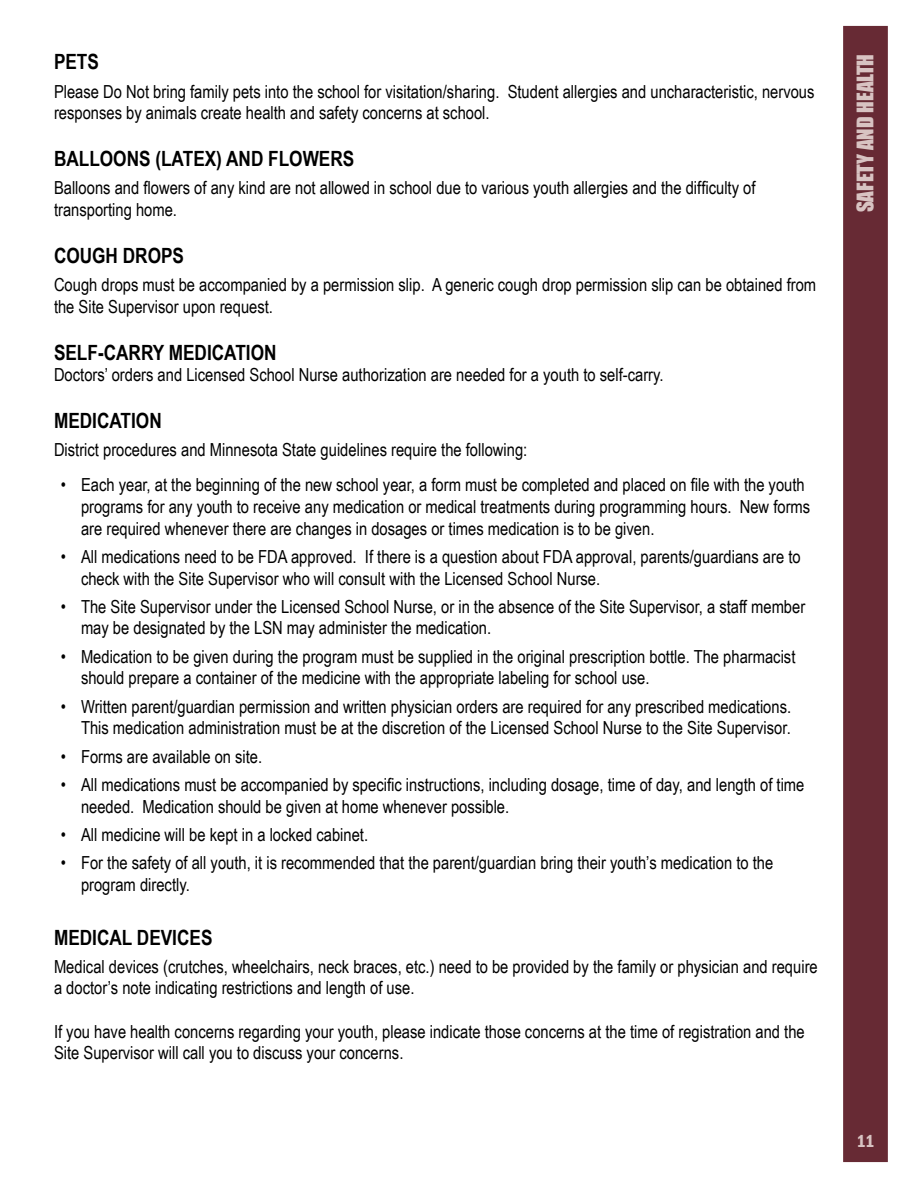
<style>
.page{position:relative;width:918px;height:1188px;background:#fff}
.page>*{position:absolute;margin:0;border:0;box-sizing:border-box;transform-origin:0 0}
.t1{font:700 21px "Arial Narrow";color:#000}
.t2{font:21px "Impact";color:#d8c3c2}
.t3{font:18px/21.6px "Arial Narrow";color:#000}
.t4{font:600 condensed 18px "Franklin Gothic";color:#d8c3c2}
</style>
<div class="page">
<div style="left:843px;top:26px;width:45px;height:1136px;background:#672a34;border:2px solid #672a34"></div>
<p class="t1" style="left:54px;top:46px;width:46px">PETS</p>
<p class="t3" style="left:54px;top:80px;width:762px">Please Do Not bring family pets into the school for visitation/sharing. Student allergies and uncharacteristic, nervous responses by animals create health and safety concerns at school.</p>
<p class="t1" style="left:54px;top:143px;width:302px">BALLOONS (LATEX) AND FLOWERS</p>
<p class="t3" style="left:54px;top:177px;width:703px">Balloons and flowers of any kind are not allowed in school due to various youth allergies and the difficulty of transporting home.</p>
<p class="t1" style="left:54px;top:239px;width:132px">COUGH DROPS</p>
<p class="t3" style="left:54px;top:273px;width:764px">Cough drops must be accompanied by a permission slip. A generic cough drop permission slip can be obtained from the Site Supervisor upon request.</p>
<p class="t1" style="left:54px;top:336px;width:224px">SELF-CARRY MEDICATION</p>
<p class="t3" style="left:54px;top:363px;width:611px">Doctors’ orders and Licensed School Nurse authorization are needed for a youth to self-carry.</p>
<p class="t1" style="left:54px;top:405px;width:109px">MEDICATION</p>
<p class="t3" style="left:54px;top:438px;width:475px">District procedures and Minnesota State guidelines require the following:</p>
<p class="t3" style="left:81px;top:474px;width:731px;text-indent:-20px">• Each year, at the beginning of the new school year, a form must be completed and placed on file with the youth programs for any youth to receive any medication or medical treatments during programming hours. New forms are required whenever there are changes in dosages or times medication is to be given.</p>
<p class="t3" style="left:81px;top:545px;width:721px;text-indent:-20px">• All medications need to be FDA approved. If there is a question about FDA approval, parents/guardians are to check with the Site Supervisor who will consult with the Licensed School Nurse.</p>
<p class="t3" style="left:81px;top:595px;width:726px;text-indent:-20px">• The Site Supervisor under the Licensed School Nurse, or in the absence of the Site Supervisor, a staff member may be designated by the LSN may administer the medication.</p>
<p class="t3" style="left:81px;top:645px;width:716px;text-indent:-20px">• Medication to be given during the program must be supplied in the original prescription bottle. The pharmacist should prepare a container of the medicine with the appropriate labeling for school use.</p>
<p class="t3" style="left:61px;top:695px;width:732px;text-align:right">• Written parent/guardian permission and written physician orders are required for any prescribed medications.<br>This medication administration must be at the discretion of the Licensed School Nurse to the Site Supervisor.</p>
<p class="t3" style="left:61px;top:745px;width:203px">• Forms are available on site.</p>
<p class="t3" style="left:81px;top:773px;width:725px;text-indent:-20px">• All medications must be accompanied by specific instructions, including dosage, time of day, and length of time needed. Medication should be given at home whenever possible.</p>
<p class="t3" style="left:61px;top:823px;width:309px">• All medicine will be kept in a locked cabinet.</p>
<p class="t3" style="left:81px;top:852px;width:694px;text-indent:-20px">• For the safety of all youth, it is recommended that the parent/guardian bring their youth’s medication to the program directly.</p>
<p class="t1" style="left:54px;top:921px;width:160px">MEDICAL DEVICES</p>
<p class="t3" style="left:54px;top:955px;width:765px">Medical devices (crutches, wheelchairs, neck braces, etc.) need to be provided by the family or physician and require a doctor’s note indicating restrictions and length of use.</p>
<p class="t3" style="left:54px;top:1020px;width:752px">If you have health concerns regarding your youth, please indicate those concerns at the time of registration and the<br>Site Supervisor will call you to discuss your concerns.</p>
<p class="t2" style="left:849px;top:212px;width:160px;rotate:-90deg">SAFETY AND HEALTH</p>
<p class="t4" style="left:857px;top:1129px;width:19px">11</p>
</div>
